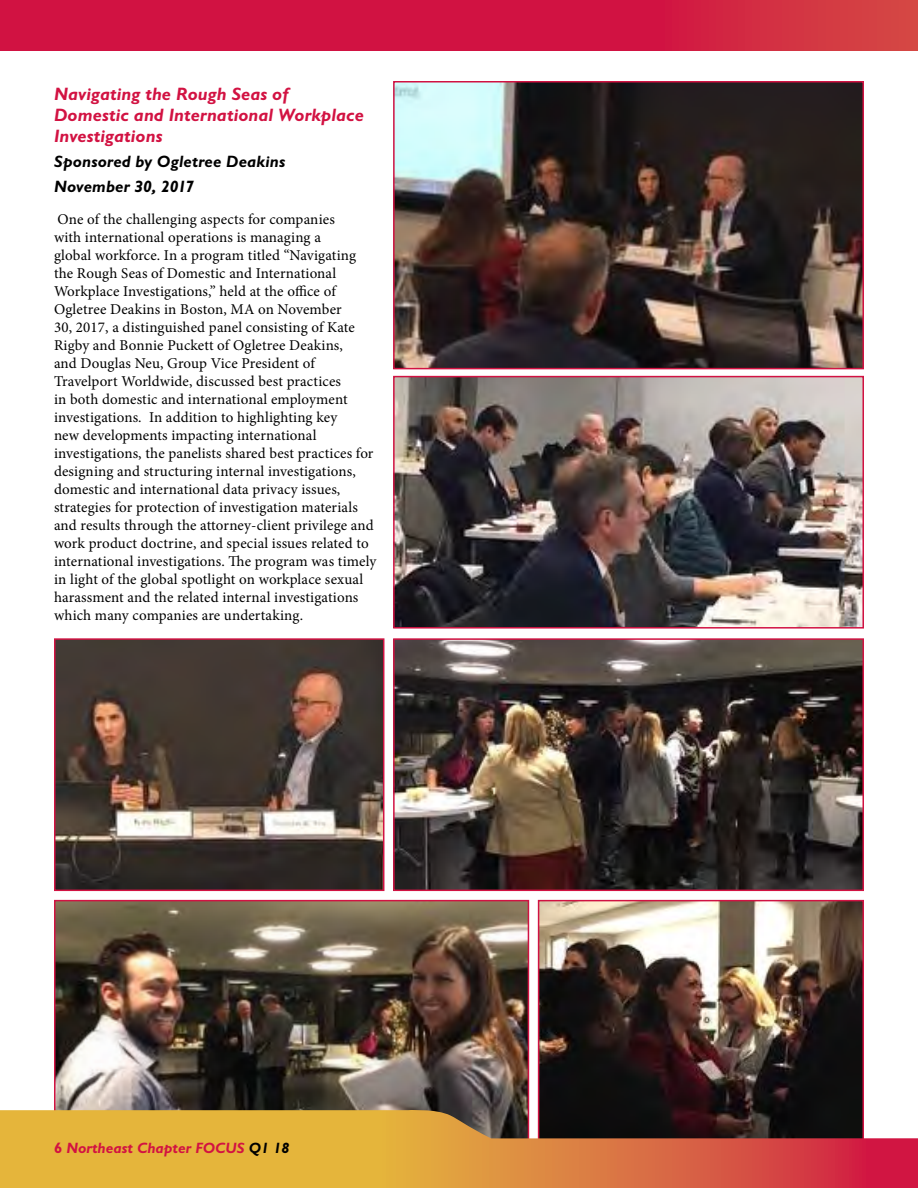
<style>
.page{position:relative;width:918px;height:1188px;background:#fff}
.page>*{position:absolute;margin:0;border:0;box-sizing:border-box;transform-origin:0 0}
.t1{font:italic 700 18px/21px "Gill Sans";letter-spacing:.005em;color:#d21242}
.t2{font:italic 700 16.5px/25.5px "Gill Sans";letter-spacing:.01em;color:#000}
.t3{font:15px/18px "Minion Pro";letter-spacing:.01em;color:#000}
.t4{font:italic 700 15px "Gill Sans";color:#d21242}
.s1{font-style:normal}
.s2{color:#000}
</style>
<div class="page">
<img style="left:396px;top:84px;width:465px;height:282px">
<div style="left:393px;top:81px;width:471px;height:288px;border:2px solid #d11242"></div>
<img style="left:396px;top:379px;width:465px;height:247px">
<div style="left:393px;top:376px;width:471px;height:253px;border:2px solid #d11242"></div>
<img style="left:396px;top:641px;width:465px;height:247px">
<div style="left:393px;top:638px;width:471px;height:253px;border:2px solid #d11242"></div>
<img style="left:57px;top:903px;width:469px;height:205px">
<div style="left:54px;top:900px;width:475px;height:253px;border:2px solid #d11242"></div>
<img style="left:57px;top:641px;width:324px;height:247px">
<div style="left:54px;top:638px;width:330px;height:253px;border:2px solid #d11242"></div>
<img style="left:541px;top:903px;width:320px;height:205px">
<div style="left:538px;top:900px;width:326px;height:253px;border:2px solid #d11242"></div>
<svg style="left:0;top:0;width:918px;height:50px;background:#d11a42"></svg>
<svg style="left:0;top:1108px;width:918px;height:80px;background:#bf803d"></svg>
<p class="t1" style="left:54px;top:83px;width:311px">Navigating the Rough Seas of<br>Domestic and International Workplace<br>Investigations</p>
<p class="t2" style="left:54px;top:148px;width:233px">Sponsored by Ogletree Deakins<br>November 30, 2017</p>
<p class="t3" style="left:54px;top:210px;width:324px">One of the challenging aspects for companies<br>with international operations is managing a<br>global workforce. In a program titled “Navigating the Rough Seas of Domestic and International Workplace Investigations,” held at the office of Ogletree Deakins in Boston, MA on November<br>30, 2017, a distinguished panel consisting of Kate Rigby and Bonnie Puckett of Ogletree Deakins,<br>and Douglas Neu, Group Vice President of Travelport Worldwide, discussed best practices<br>in both domestic and international employment investigations. In addition to highlighting key<br>new developments impacting international investigations, the panelists shared best practices for designing and structuring internal investigations, domestic and international data privacy issues, strategies for protection of investigation materials and results through the attorney-client privilege and work product doctrine, and special issues related to international investigations. The program was timely in light of the global spotlight on workplace sexual harassment and the related internal investigations which many companies are undertaking.</p>
<p class="t4" style="left:54px;top:1139px;width:237px"><span class="s1">6</span> Northeast Chapter FOCUS <span class="s2">Q1 18</span></p>
</div>
